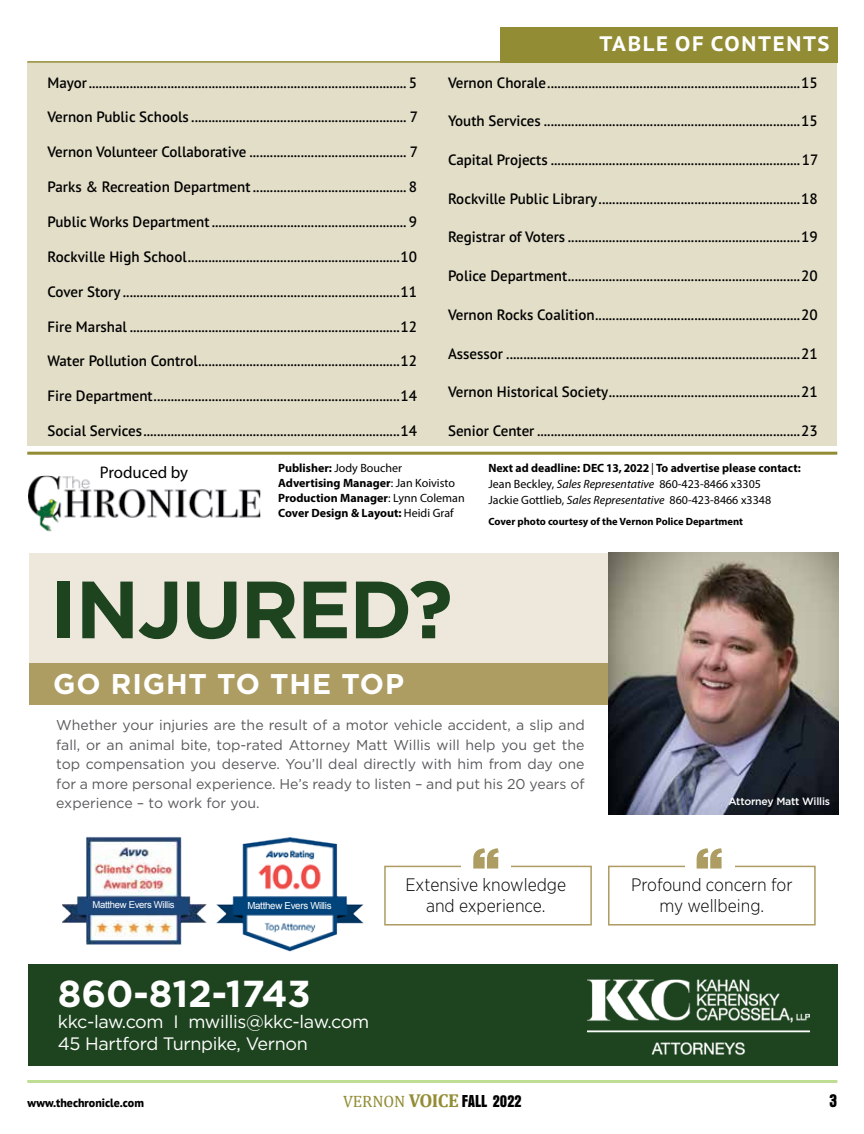
<style>
.page{position:relative;width:864px;height:1134px;background:#fff}
.page>*{position:absolute;margin:0;border:0;box-sizing:border-box;transform-origin:0 0}
.t1{font:700 81px "Gotham";letter-spacing:-.025em;color:#1e441f}
.t2{font:900 54px "Gotham Narrow";color:#ad9d62}
.t3{font:700 37.5px "Gotham";color:#fff}
.t4{font:700 28.5px "Gotham";letter-spacing:.03em;color:#fff}
.t5{font:700 21px "PT Sans Pro Caption";letter-spacing:.08em;color:#fff}
.t6{font:19.5px "Anzeigen Gro";color:#000}
.t7{font:300 18px/21px "Gotham Narrow";color:#000;text-align:center}
.t8{font:18px/21.6px "Gotham";letter-spacing:-.02em;color:#fff}
.t9{font:18px "Anzeigen Gro";color:#000}
.t10{font:16.8px "Myriad Pro";letter-spacing:-.005em;color:#000}
.t11{font:600 15px "PT Sans Pro";color:#000}
.t12{font:14.25px/19.5px "Gotham";color:#58595b;text-align:justify}
.t13{font:12px/16.4px "Myriad Pro";color:#000}
.t14{font:700 12px/15px "Myriad Pro";color:#000}
.t15{font:800 12px "PT Sans Pro";color:#000}
.t16{font:700 10.5px "Myriad Pro";color:#000}
.t17{font:500 10.5px "Gotham";letter-spacing:-.02em;color:#fff}
.t18{font:9.75px "Arial";letter-spacing:-.03em;color:#fff}
.t19{font:9.45px "Arial";letter-spacing:-.03em;color:#fff}
.s1{font-weight:400}
.s2{font-weight:700}
.s3{font-style:italic}
.s4{font-family:"Cambria";font-size:16.5px;color:#928c34}
.s5{font-family:"Cambria";font-weight:700;font-size:18.75px;color:#928c34}
</style>
<div class="page">
<hr style="left:27px;top:1080px;width:810px;height:3px;background:#c0dd94">
<div style="left:27px;top:62px;width:810px;height:384px;background:#e2dec8"></div>
<hr style="left:27px;top:452px;width:810px;height:3px;background:#928c34">
<div style="left:500px;top:27px;width:337px;height:36px;background:#928c34"></div>
<hr style="left:27px;top:61px;width:810px;height:2px;background:#928c34">
<div style="left:29px;top:553px;width:803px;height:115px;background:#ede8db"></div>
<div style="left:29px;top:663px;width:803px;height:42px;background:#ad9d62"></div>
<img style="left:608px;top:553px;width:230px;height:261px">
<div style="left:29px;top:964px;width:809px;height:102px;background:#1e441f"></div>
<img style="left:216px;top:837px;width:147px;height:115px">
<img style="left:62px;top:836px;width:145px;height:109px">
<div style="left:79px;top:901px;width:109px;height:13px;background:#1b467a"></div>
<div style="left:384px;top:866px;width:208px;height:60px;border:2px solid #ad9d62"></div>
<div style="left:461px;top:863px;width:49px;height:6px;background:#fff"></div>
<img style="left:588px;top:979px;width:222px;height:76px">
<div style="left:608px;top:866px;width:208px;height:60px;border:2px solid #ad9d62"></div>
<div style="left:685px;top:863px;width:49px;height:6px;background:#fff"></div>
<img style="left:28px;top:476px;width:232px;height:55px">
<p class="t11" style="left:48px;top:73px;width:371px">Mayor............................................................................................. 5</p>
<p class="t11" style="left:48px;top:107px;width:372px">Vernon Public Schools ............................................................... 7</p>
<p class="t11" style="left:48px;top:142px;width:372px">Vernon Volunteer Collaborative .............................................. 7</p>
<p class="t11" style="left:48px;top:177px;width:371px">Parks &amp; Recreation Department............................................. 8</p>
<p class="t11" style="left:48px;top:212px;width:371px">Public Works Department......................................................... 9</p>
<p class="t11" style="left:48px;top:247px;width:371px">Rockville High School..............................................................10</p>
<p class="t11" style="left:48px;top:282px;width:371px">Cover Story .................................................................................11</p>
<p class="t11" style="left:48px;top:317px;width:371px">Fire Marshal ...............................................................................12</p>
<p class="t11" style="left:48px;top:351px;width:371px">Water Pollution Control...........................................................12</p>
<p class="t11" style="left:48px;top:386px;width:371px">Fire Department........................................................................14</p>
<p class="t11" style="left:48px;top:421px;width:371px">Social Services...........................................................................14</p>
<h3 class="t5" style="left:599px;top:30px;width:232px">TABLE OF CONTENTS</h3>
<p class="t11" style="left:448px;top:73px;width:371px">Vernon Chorale..........................................................................15</p>
<p class="t11" style="left:448px;top:111px;width:371px">Youth Services ...........................................................................15</p>
<p class="t11" style="left:448px;top:150px;width:372px">Capital Projects .........................................................................17</p>
<p class="t11" style="left:448px;top:189px;width:371px">Rockville Public Library...........................................................18</p>
<p class="t11" style="left:448px;top:227px;width:371px">Registrar of Voters ....................................................................19</p>
<p class="t11" style="left:448px;top:266px;width:371px">Police Department....................................................................20</p>
<p class="t11" style="left:448px;top:305px;width:371px">Vernon Rocks Coalition............................................................20</p>
<p class="t11" style="left:448px;top:344px;width:371px">Assessor ......................................................................................21</p>
<p class="t11" style="left:448px;top:382px;width:371px">Vernon Historical Society........................................................21</p>
<p class="t11" style="left:448px;top:421px;width:371px">Senior Center .............................................................................23</p>
<p class="t10" style="left:100px;top:462px;width:90px">Produced by</p>
<p class="t14" style="left:278px;top:460px;width:188px">Publisher: <span class="s1">Jody Boucher<br></span>Advertising Manager<span class="s1">: Jan Koivisto<br></span>Production Manager<span class="s1">: Lynn Coleman<br></span>Cover Design &amp; Layout: <span class="s1">Heidi Graf</span></p>
<p class="t13" style="left:488px;top:459px;width:314px"><span class="s2">Next ad deadline: DEC 13, 2022</span> | <span class="s2">To advertise please contact:<br></span>Jean Beckley, <span class="s3">Sales Representative</span> 860-423-8466 x3305<br>Jackie Gottlieb, <span class="s3">Sales Representative</span> 860-423-8466 x3348</p>
<p class="t16" style="left:488px;top:514px;width:256px">Cover photo courtesy of the Vernon Police Department</p>
<h1 class="t1" style="left:50px;top:556px;width:404px">INJURED?</h1>
<h3 class="t4" style="left:53px;top:665px;width:352px">GO RIGHT TO THE TOP</h3>
<p class="t12" style="left:56px;top:715px;width:530px">Whether your injuries are the result of a motor vehicle accident, a slip and fall, or an animal bite, top-rated Attorney Matt Willis will help you get the top compensation you deserve. You’ll deal directly with him from day one for a more personal experience. He’s ready to listen – and put his 20 years of experience – to work for you.</p>
<h2 class="t2" style="left:472px;top:831px;width:29px">“</h2>
<p class="t17" style="left:729px;top:794px;width:103px">Attorney Matt Willis</p>
<h2 class="t2" style="left:696px;top:831px;width:29px">“</h2>
<p class="t7" style="left:631px;top:873px;width:163px">Profound concern for</p>
<p class="t7" style="left:405px;top:873px;width:162px">Extensive knowledge and experience.</p>
<p class="t19" style="left:92px;top:899px;width:84px">Matthew Evers Willis</p>
<p class="t18" style="left:247px;top:899px;width:86px">Matthew Evers Willis</p>
<p class="t7" style="left:659px;top:894px;width:106px">my wellbeing.</p>
<h3 class="t3" style="left:58px;top:969px;width:255px">860-812-1743</h3>
<p class="t8" style="left:58px;top:1011px;width:313px">kkc-law.com I mwillis@kkc-law.com<br>45 Hartford Turnpike, Vernon</p>
<p class="t15" style="left:27px;top:1095px;width:118px">www.thechronicle.com</p>
<p class="t9" style="left:343px;top:1091px;width:180px"><span class="s4">VERNON</span> <span class="s5">VOICE</span> FALL 2022</p>
<h3 class="t6" style="left:830px;top:1090px;width:9px">3</h3>
</div>
